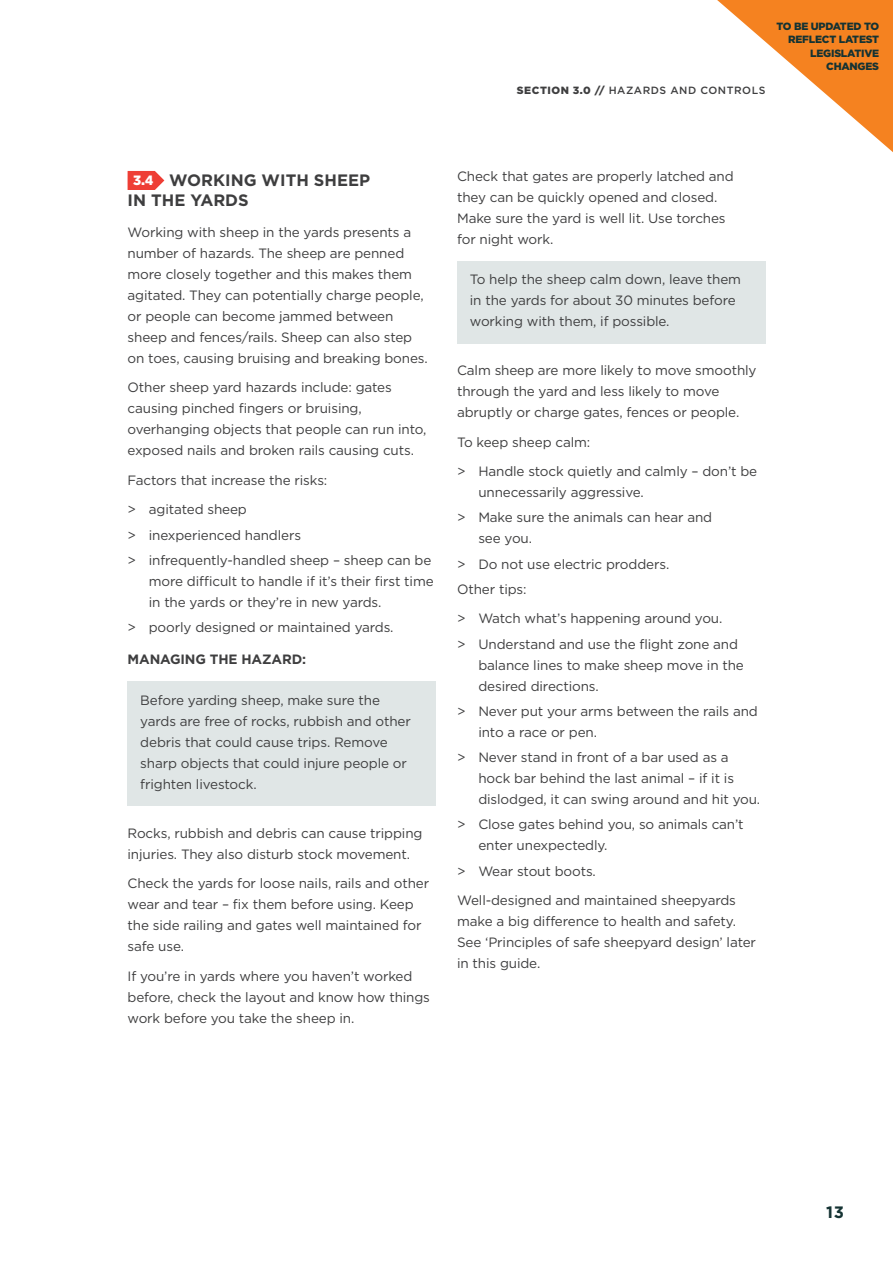
<style>
.page{position:relative;width:893px;height:1263px;background:#fff}
.page>*{position:absolute;margin:0;border:0;box-sizing:border-box;transform-origin:0 0}
.Heading_2{font:700 16.5px/19.5px "Gotham";color:#3e3e3f}
.t1{font:700 16.5px "Gotham";color:#153333}
.Body{font:13.5px/21px "Gotham";letter-spacing:-.01em;color:#3e3e3f}
.Heading_3{font:700 13.5px "Gotham";letter-spacing:-.01em;color:#3e3e3f}
.t2{font:900 13.5px "Gotham";color:#fff}
.date{font:900 10.5px/13.5px "Gotham";letter-spacing:-.02em;color:#153333;text-align:right}
.t3{font:500 10.5px "Gotham";letter-spacing:.05em;color:#3e3e3f}
.s1{font-weight:900}
</style>
<div class="page">
<svg style="left:128px;top:171px;width:36px;height:19px"></svg>
<div style="left:128px;top:681px;width:308px;height:125px;background:#e0e6e6"></div>
<div style="left:457px;top:261px;width:308px;height:82px;background:#e0e6e6"></div>
<svg style="left:717px;top:0;width:176px;height:152px"></svg>
<p class="t3" style="left:517px;top:84px;width:250px"><span class="s1">SECTION 3.0 //</span> HAZARDS AND CONTROLS</p>
<p class="date" style="left:776px;top:19px;width:104px">TO BE UPDATED TO<br>REFLECT LATEST<br>LEGISLATIVE<br>CHANGES</p>
<p class="Heading_2" style="left:128px;top:171px;width:244px;text-indent:42px">WORKING WITH SHEEP<br>IN THE YARDS</p>
<p class="Body" style="left:128px;top:221px;width:302px">Working with sheep in the yards presents a number of hazards. The sheep are penned more closely together and this makes them agitated. They can potentially charge people, or people can become jammed between sheep and fences/rails. Sheep can also step on toes, causing bruising and breaking bones.</p>
<p class="Body" style="left:128px;top:377px;width:300px">Other sheep yard hazards include: gates causing pinched fingers or bruising, overhanging objects that people can run into, exposed nails and broken rails causing cuts.</p>
<p class="Body" style="left:128px;top:469px;width:201px">Factors that increase the risks:</p>
<p class="Body" style="left:128px;top:499px;width:121px">&gt; agitated sheep</p>
<p class="Body" style="left:128px;top:524px;width:175px">&gt; inexperienced handlers</p>
<p class="Body" style="left:149px;top:549px;width:286px;text-indent:-21px">&gt; infrequently-handled sheep – sheep can be more difficult to handle if it’s their first time in the yards or they’re in new yards.</p>
<p class="Body" style="left:128px;top:617px;width:268px">&gt; poorly designed or maintained yards.</p>
<p class="Heading_3" style="left:128px;top:651px;width:180px">MANAGING THE HAZARD:</p>
<p class="Body" style="left:140px;top:689px;width:272px">Before yarding sheep, make sure the yards are free of rocks, rubbish and other debris that could cause trips. Remove sharp objects that could injure people or frighten livestock.</p>
<p class="Body" style="left:128px;top:822px;width:296px">Rocks, rubbish and debris can cause tripping injuries. They also disturb stock movement.</p>
<p class="Body" style="left:128px;top:873px;width:303px">Check the yards for loose nails, rails and other wear and tear – fix them before using. Keep the side railing and gates well maintained for safe use.</p>
<p class="Body" style="left:128px;top:965px;width:304px">If you’re in yards where you haven’t worked before, check the layout and know how things work before you take the sheep in.</p>
<p class="t2" style="left:133px;top:171px;width:22px">3.4</p>
<p class="Body" style="left:457px;top:165px;width:278px">Check that gates are properly latched and they can be quickly opened and closed.<br>Make sure the yard is well lit. Use torches for night work.</p>
<p class="Body" style="left:470px;top:269px;width:273px">To help the sheep calm down, leave them in the yards for about 30 minutes before working with them, if possible.</p>
<p class="Body" style="left:457px;top:360px;width:301px">Calm sheep are more likely to move smoothly through the yard and less likely to move abruptly or charge gates, fences or people.</p>
<p class="Body" style="left:457px;top:431px;width:135px">To keep sheep calm:</p>
<p class="Body" style="left:478px;top:461px;width:280px;text-indent:-21px">&gt; Handle stock quietly and calmly – don’t be unnecessarily aggressive.</p>
<p class="Body" style="left:478px;top:507px;width:235px;text-indent:-21px">&gt; Make sure the animals can hear and see you.</p>
<p class="Body" style="left:457px;top:553px;width:214px">&gt; Do not use electric prodders.</p>
<p class="Body" style="left:457px;top:578px;width:71px">Other tips:</p>
<p class="Body" style="left:457px;top:608px;width:267px">&gt; Watch what’s happening around you.</p>
<p class="Body" style="left:478px;top:633px;width:267px;text-indent:-21px">&gt; Understand and use the flight zone and balance lines to make sheep move in the desired directions.</p>
<p class="Body" style="left:478px;top:700px;width:281px;text-indent:-21px">&gt; Never put your arms between the rails and into a race or pen.</p>
<p class="Body" style="left:478px;top:747px;width:283px;text-indent:-21px">&gt; Never stand in front of a bar used as a hock bar behind the last animal – if it is dislodged, it can swing around and hit you.</p>
<p class="Body" style="left:478px;top:814px;width:267px;text-indent:-21px">&gt; Close gates behind you, so animals can’t enter unexpectedly.</p>
<p class="Body" style="left:457px;top:860px;width:140px">&gt; Wear stout boots.</p>
<p class="Body" style="left:457px;top:890px;width:300px">Well-designed and maintained sheepyards make a big difference to health and safety.<br>See ‘Principles of safe sheepyard design’ later in this guide.</p>
<p class="t1" style="left:826px;top:1201px;width:20px">13</p>
</div>
